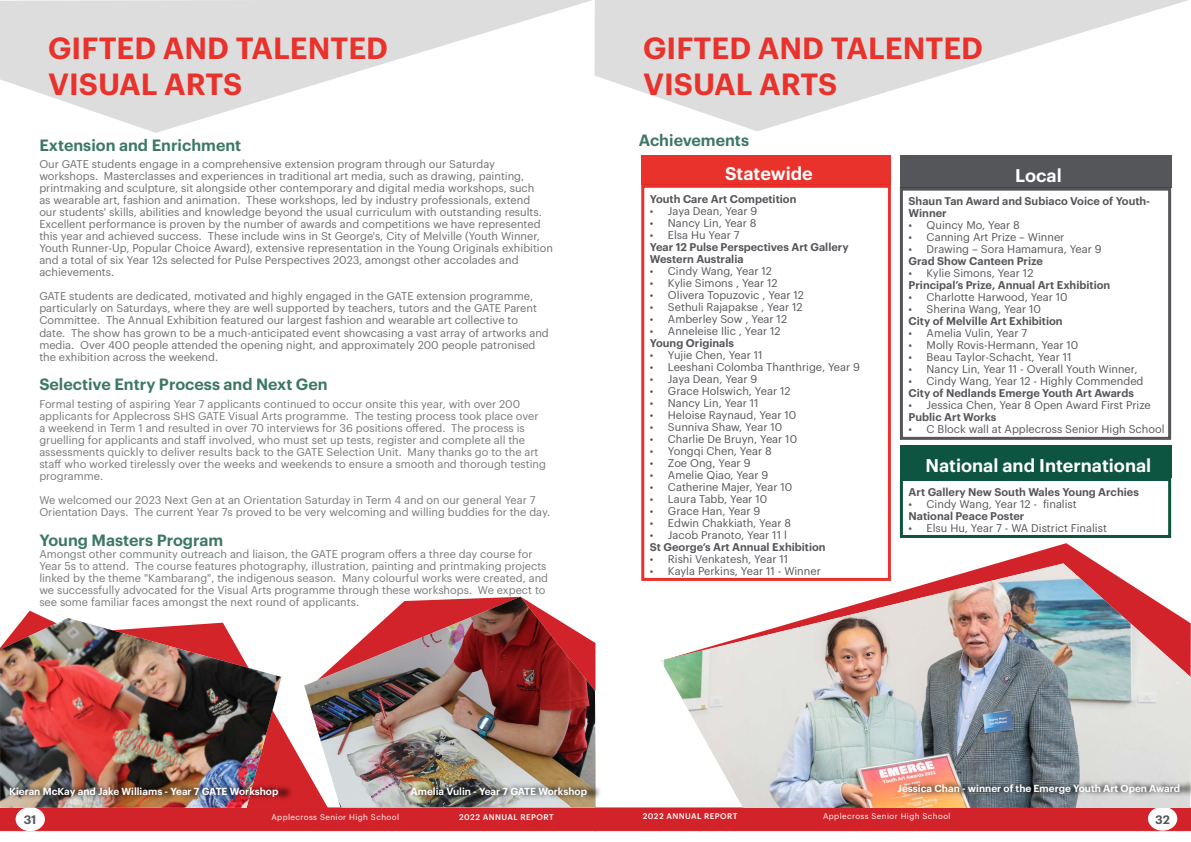
<style>
.page{position:relative;width:1191px;height:842px;background:#fff}
.page>*{position:absolute;margin:0;border:0;box-sizing:border-box;transform-origin:0 0}
.t1{font:600 30px/36px "Graphik";color:#e9322b}
.t2{font:600 18px "Graphik";color:#fff}
.t3{font:600 16px "Graphik";color:#3d7766}
.t4{font:600 12px "Graphik";color:#55565a}
.t5{font:11px/12px "Graphik";color:#6f6d70}
.t6{font:11px/12px "Graphik";color:#77787b}
.t7{font:11px "Graphik";color:#55565a}
.t8{font:600 11px/12px "Graphik";color:#55565a}
.t9{font:600 10px "Graphik";color:#fff}
.t10{font:8px "Graphik";letter-spacing:.05em;color:#fff}
.t11{font:500 8px "Graphik";letter-spacing:.05em;color:#fff}
</style>
<div class="page">
<div style="left:0;top:807px;width:1191px;height:24px;background:#d2232a"></div>
<div style="left:16px;top:807px;width:29px;height:24px;background:#fff;border-radius:50%"></div>
<div style="left:1148px;top:807px;width:29px;height:24px;background:#fff;border-radius:50%"></div>
<svg style="left:998px;top:543px;width:99px;height:20px"></svg>
<svg style="left:24px;top:611px;width:304px;height:197px"></svg>
<svg style="left:0;top:0;width:592px;height:133px;fill:#ddddde"></svg>
<svg style="left:594px;top:0;width:594px;height:131px;fill:#ddddde"></svg>
<img style="left:664px;top:563px;width:527px;height:245px">
<img style="left:903px;top:779px;width:288px;height:20px">
<img style="left:0;top:618px;width:281px;height:190px">
<img style="left:15px;top:782px;width:278px;height:19px">
<img style="left:304px;top:597px;width:291px;height:210px">
<img style="left:416px;top:782px;width:184px;height:19px">
<div style="left:641px;top:185px;width:250px;height:396px;border:3px solid #e9322b"></div>
<div style="left:900px;top:188px;width:271px;height:252px;border:3px solid #55565a"></div>
<div style="left:900px;top:478px;width:271px;height:60px;border:3px solid #0d5540"></div>
<div style="left:641px;top:155px;width:250px;height:30px;background:#e9322b"></div>
<div style="left:900px;top:155px;width:271px;height:33px;background:#55565a"></div>
<div style="left:900px;top:446px;width:271px;height:32px;background:#0d5540"></div>
<h1 class="t1" style="left:48px;top:27px;width:341px">GIFTED AND TALENTED<br>VISUAL ARTS</h1>
<h3 class="t3" style="left:39px;top:133px;width:203px">Extension and Enrichment</h3>
<p class="t5" style="left:39px;top:158px;width:515px">Our GATE students engage in a comprehensive extension program through our Saturday workshops. Masterclasses and experiences in traditional art media, such as drawing, painting, printmaking and sculpture, sit alongside other contemporary and digital media workshops, such<br>as wearable art, fashion and animation. These workshops, led by industry professionals, extend<br>our students' skills, abilities and knowledge beyond the usual curriculum with outstanding results.<br>Excellent performance is proven by the number of awards and competitions we have represented this year and achieved success. These include wins in St George's, City of Melville (Youth Winner, Youth Runner-Up, Popular Choice Award), extensive representation in the Young Originals exhibition and a total of six Year 12s selected for Pulse Perspectives 2023, amongst other accolades and achievements.</p>
<p class="t5" style="left:39px;top:290px;width:511px">GATE students are dedicated, motivated and highly engaged in the GATE extension programme, particularly on Saturdays, where they are well supported by teachers, tutors and the GATE Parent Committee. The Annual Exhibition featured our largest fashion and wearable art collective to<br>date. The show has grown to be a much-anticipated event showcasing a vast array of artworks and media. Over 400 people attended the opening night, and approximately 200 people patronised the exhibition across the weekend.</p>
<h3 class="t3" style="left:39px;top:372px;width:290px">Selective Entry Process and Next Gen</h3>
<p class="t6" style="left:39px;top:397px;width:508px">Formal testing of aspiring Year 7 applicants continued to occur onsite this year, with over 200 applicants for Applecross SHS GATE Visual Arts programme. The testing process took place over a weekend in Term 1 and resulted in over 70 interviews for 36 positions offered. The process is gruelling for applicants and staff involved, who must set up tests, register and complete all the assessments quickly to deliver results back to the GATE Selection Unit. Many thanks go to the art staff who worked tirelessly over the weeks and weekends to ensure a smooth and thorough testing programme.</p>
<p class="t6" style="left:39px;top:493px;width:512px">We welcomed our 2023 Next Gen at an Orientation Saturday in Term 4 and on our general Year 7<br>Orientation Days. The current Year 7s proved to be very welcoming and willing buddies for the day.</p>
<h3 class="t3" style="left:39px;top:528px;width:185px">Young Masters Program</h3>
<p class="t6" style="left:39px;top:547px;width:510px">Amongst other community outreach and liaison, the GATE program offers a three day course for Year 5s to attend. The course features photography, illustration, painting and printmaking projects linked by the theme "Kambarang", the indigenous season. Many colourful works were created, and we successfully advocated for the Visual Arts programme through these workshops. We expect to see some familiar faces amongst the next round of applicants.</p>
<h1 class="t1" style="left:643px;top:27px;width:341px">GIFTED AND TALENTED<br>VISUAL ARTS</h1>
<h3 class="t3" style="left:639px;top:128px;width:112px">Achievements</h3>
<h2 class="t2" style="left:725px;top:160px;width:89px">Statewide</h2>
<h2 class="t2" style="left:1015px;top:161px;width:48px">Local</h2>
<p class="t8" style="left:650px;top:192px;width:148px">Youth Care Art Competition</p>
<p class="t7" style="left:650px;top:202px;width:109px">• Jaya Dean, Year 9</p>
<p class="t7" style="left:650px;top:214px;width:108px">• Nancy Lin, Year 8</p>
<p class="t7" style="left:650px;top:226px;width:91px">• Elsa Hu Year 7</p>
<p class="t8" style="left:650px;top:240px;width:200px">Year 12 Pulse Perspectives Art Gallery<br>Western Australia</p>
<p class="t7" style="left:650px;top:262px;width:123px">• Cindy Wang, Year 12</p>
<p class="t7" style="left:650px;top:274px;width:129px">• Kylie Simons , Year 12</p>
<p class="t7" style="left:650px;top:286px;width:156px">• Olivera Topuzovic , Year 12</p>
<p class="t7" style="left:650px;top:298px;width:154px">• Sethuli Rajapakse , Year 12</p>
<p class="t7" style="left:650px;top:310px;width:139px">• Amberley Sow , Year 12</p>
<p class="t7" style="left:650px;top:322px;width:132px">• Anneleise Ilic , Year 12</p>
<p class="t8" style="left:650px;top:336px;width:86px">Young Originals</p>
<p class="t7" style="left:650px;top:346px;width:114px">• Yujie Chen, Year 11</p>
<p class="t7" style="left:650px;top:358px;width:212px">• Leeshani Colomba Thanthrige, Year 9</p>
<p class="t7" style="left:650px;top:370px;width:109px">• Jaya Dean, Year 9</p>
<p class="t7" style="left:650px;top:382px;width:142px">• Grace Holswich, Year 12</p>
<p class="t7" style="left:650px;top:394px;width:110px">• Nancy Lin, Year 11</p>
<p class="t7" style="left:650px;top:406px;width:148px">• Heloise Raynaud, Year 10</p>
<p class="t7" style="left:650px;top:418px;width:134px">• Sunniva Shaw, Year 10</p>
<p class="t7" style="left:650px;top:430px;width:149px">• Charlie De Bruyn, Year 10</p>
<p class="t7" style="left:650px;top:442px;width:123px">• Yongqi Chen, Year 8</p>
<p class="t7" style="left:650px;top:454px;width:102px">• Zoe Ong, Year 9</p>
<p class="t7" style="left:650px;top:466px;width:120px">• Amelie Qiao, Year 9</p>
<p class="t7" style="left:650px;top:478px;width:144px">• Catherine Majer, Year 10</p>
<p class="t7" style="left:650px;top:490px;width:119px">• Laura Tabb, Year 10</p>
<p class="t7" style="left:650px;top:502px;width:112px">• Grace Han, Year 9</p>
<p class="t7" style="left:650px;top:514px;width:143px">• Edwin Chakkiath, Year 8</p>
<p class="t7" style="left:650px;top:526px;width:138px">• Jacob Pranoto, Year 11 l</p>
<p class="t8" style="left:650px;top:540px;width:177px">St George’s Art Annual Exhibition</p>
<p class="t7" style="left:650px;top:550px;width:140px">• Rishi Venkatesh, Year 11</p>
<p class="t7" style="left:650px;top:562px;width:172px">• Kayla Perkins, Year 11 - Winner</p>
<p class="t8" style="left:908px;top:194px;width:243px">Shaun Tan Award and Subiaco Voice of Youth-<br>Winner</p>
<p class="t7" style="left:908px;top:217px;width:113px">• Quincy Mo, Year 8</p>
<p class="t7" style="left:908px;top:229px;width:157px">• Canning Art Prize – Winner</p>
<p class="t7" style="left:908px;top:241px;width:195px">• Drawing – Sora Hamamura, Year 9</p>
<p class="t8" style="left:908px;top:254px;width:136px">Grad Show Canteen Prize</p>
<p class="t7" style="left:908px;top:265px;width:126px">• Kylie Simons, Year 12</p>
<p class="t8" style="left:908px;top:278px;width:203px">Principal’s Prize, Annual Art Exhibition</p>
<p class="t7" style="left:908px;top:289px;width:161px">• Charlotte Harwood, Year 10</p>
<p class="t7" style="left:908px;top:301px;width:134px">• Sherina Wang, Year 10</p>
<p class="t8" style="left:908px;top:314px;width:156px">City of Melville Art Exhibition</p>
<p class="t7" style="left:908px;top:325px;width:120px">• Amelia Vulin, Year 7</p>
<p class="t7" style="left:908px;top:337px;width:171px">• Molly Rovis-Hermann, Year 10</p>
<p class="t7" style="left:908px;top:349px;width:164px">• Beau Taylor-Schacht, Year 11</p>
<p class="t7" style="left:908px;top:361px;width:230px">• Nancy Lin, Year 11 - Overall Youth Winner,</p>
<p class="t7" style="left:908px;top:373px;width:236px">• Cindy Wang, Year 12 - Highly Commended</p>
<p class="t8" style="left:908px;top:386px;width:227px">City of Nedlands Emerge Youth Art Awards</p>
<p class="t7" style="left:908px;top:397px;width:244px">• Jessica Chen, Year 8 Open Award First Prize</p>
<p class="t8" style="left:908px;top:410px;width:89px">Public Art Works</p>
<p class="t7" style="left:908px;top:421px;width:257px">• C Block wall at Applecross Senior High School</p>
<h2 class="t2" style="left:925px;top:452px;width:227px">National and International</h2>
<p class="t8" style="left:908px;top:485px;width:232px">Art Gallery New South Wales Young Archies</p>
<p class="t7" style="left:908px;top:495px;width:170px">• Cindy Wang, Year 12 - finalist</p>
<p class="t8" style="left:908px;top:509px;width:117px">National Peace Poster</p>
<p class="t7" style="left:908px;top:519px;width:200px">• Elsu Hu, Year 7 - WA District Finalist</p>
<p class="t9" style="left:9px;top:783px;width:271px">Kieran McKay and Jake Williams - Year 7 GATE Workshop</p>
<p class="t9" style="left:410px;top:783px;width:178px">Amelia Vulin - Year 7 GATE Workshop</p>
<p class="t9" style="left:897px;top:781px;width:284px">Jessica Chan - winner of the Emerge Youth Art Open Award</p>
<p class="t10" style="left:271px;top:811px;width:129px">Applecross Senior High School</p>
<p class="t11" style="left:459px;top:811px;width:96px">2022 ANNUAL REPORT</p>
<p class="t11" style="left:643px;top:810px;width:96px">2022 ANNUAL REPORT</p>
<p class="t10" style="left:823px;top:810px;width:129px">Applecross Senior High School</p>
<p class="t4" style="left:24px;top:810px;width:14px">31</p>
<p class="t4" style="left:1155px;top:810px;width:16px">32</p>
</div>
